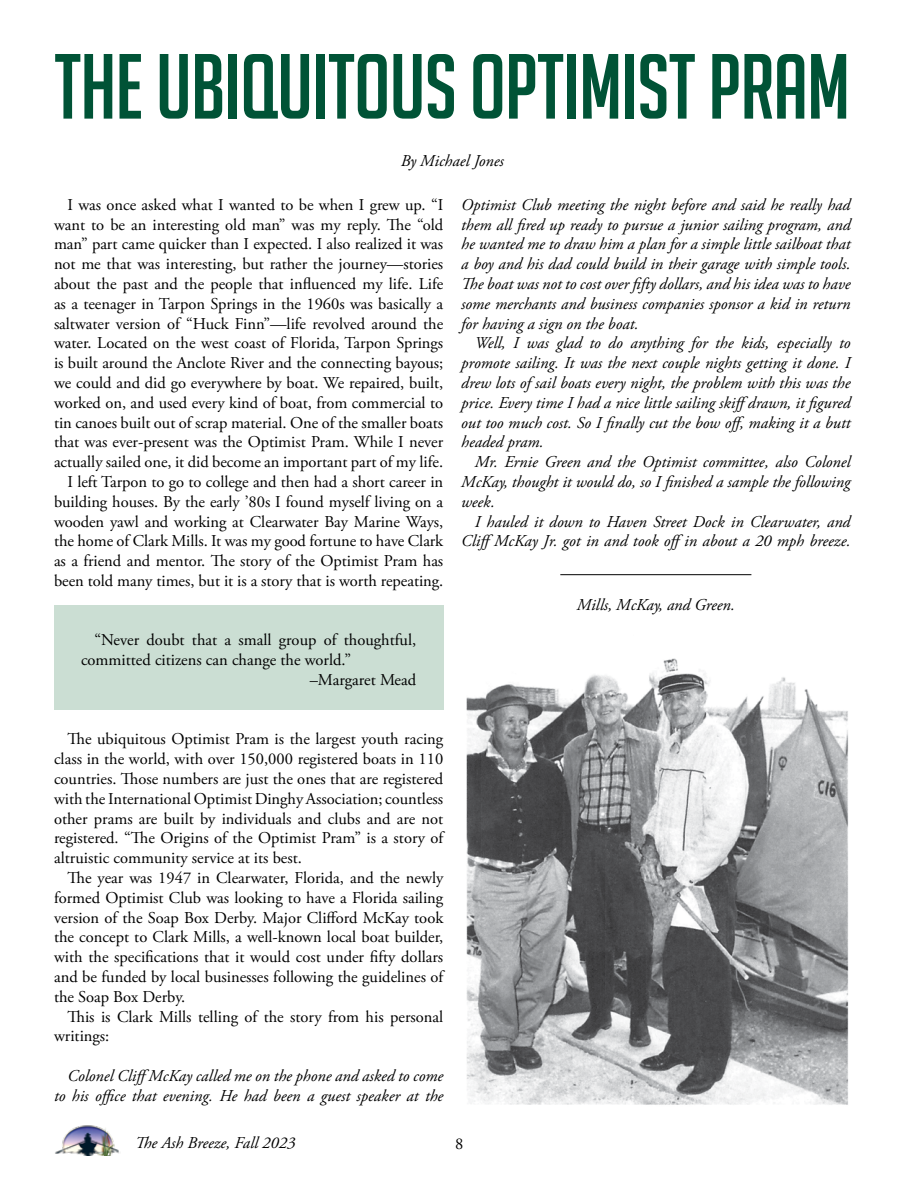
<style>
.page{position:relative;width:918px;height:1188px;background:#fff}
.page>*{position:absolute;margin:0;border:0;box-sizing:border-box;transform-origin:0 0}
.t1{font:90px "Big Noodle Titling";letter-spacing:-.01em;color:#005336}
.t2{font:16.5px/19.8px "Adobe Garamond Pro";color:#000;text-align:justify}
.t3{font:italic 16.5px/19.8px "Adobe Garamond Pro";color:#000;text-align:justify}
</style>
<div class="page">
<img style="left:55px;top:1125px;width:64px;height:31px">
<div style="left:54px;top:606px;width:389px;height:24px;background:#cbded3"></div>
<div style="left:54px;top:626px;width:389px;height:44px;background:#cbded3"></div>
<div style="left:54px;top:665px;width:389px;height:25px;background:#cbded3"></div>
<div style="left:54px;top:685px;width:389px;height:24px;background:#cbded3"></div>
<img style="left:466px;top:658px;width:383px;height:447px">
<hr style="left:560px;top:574px;width:191px;height:1px;background:#000">
<h1 class="t1" style="left:54px;top:38px;width:797px">THE UBIQUITOUS OPTIMIST PRAM</h1>
<p class="t3" style="left:401px;top:151px;width:104px">By Michael Jones</p>
<p class="t2" style="left:54px;top:195px;width:391px;text-align:right">I was once asked what I wanted to be when I grew up. “I want to be an interesting old man” was my reply. The “old man” part came quicker than I expected. I also realized it was not me that was interesting, but rather the journey—stories about the past and the people that influenced my life. Life as a teenager in Tarpon Springs in the 1960s was basically a saltwater version of “Huck Finn”—life revolved around the water. Located on the west coast of Florida, Tarpon Springs is built around the Anclote River and the connecting bayous; we could and did go everywhere by boat. We repaired, built, worked on, and used every kind of boat, from commercial to tin canoes built out of scrap material. One of the smaller boats that was ever-present was the Optimist Pram. While I never actually sailed one, it did become an important part of my life.<br>I left Tarpon to go to college and then had a short career in building houses. By the early ’80s I found myself living on a wooden yawl and working at Clearwater Bay Marine Ways, the home of Clark Mills. It was my good fortune to have Clark as a friend and mentor. The story of the Optimist Pram has been told many times, but it is a story that is worth repeating.</p>
<p class="t2" style="left:95px;top:631px;width:323px">“Never doubt that a small group of thoughtful,</p>
<p class="t2" style="left:81px;top:651px;width:272px">committed citizens can change the world.”</p>
<p class="t2" style="left:310px;top:670px;width:108px">–Margaret Mead</p>
<p class="t3" style="left:461px;top:195px;width:391px">Optimist Club meeting the night before and said he really had them all fired up ready to pursue a junior sailing program, and he wanted me to draw him a plan for a simple little sailboat that a boy and his dad could build in their garage with simple tools.<br>The boat was not to cost over fifty dollars, and his idea was to have some merchants and business companies sponsor a kid in return for having a sign on the boat.</p>
<p class="t3" style="left:461px;top:334px;width:391px;text-indent:13px">Well, I was glad to do anything for the kids, especially to promote sailing. It was the next couple nights getting it done. I drew lots of sail boats every night, the problem with this was the price. Every time I had a nice little sailing skiffdrawn, it figured out too much cost. So I finally cut the bow off, making it a butt headed pram.</p>
<p class="t3" style="left:461px;top:453px;width:391px;text-indent:13px">Mr. Ernie Green and the Optimist committee, also Colonel McKay, thought it would do, so I finished a sample the following week.</p>
<p class="t3" style="left:461px;top:512px;width:391px;text-align:right">I hauled it down to Haven Street Dock in Clearwater, and<br>CliffMcKay Jr. got in and took offin about a 20 mph breeze.</p>
<p class="t3" style="left:577px;top:595px;width:160px">Mills, McKay, and Green.</p>
<p class="t2" style="left:54px;top:730px;width:391px;text-indent:13px">The ubiquitous Optimist Pram is the largest youth racing class in the world, with over 150,000 registered boats in 110 countries. Those numbers are just the ones that are registered with the International Optimist Dinghy Association; countless other prams are built by individuals and clubs and are not registered. “The Origins of the Optimist Pram” is a story of altruistic community service at its best.</p>
<p class="t2" style="left:54px;top:868px;width:391px;text-indent:13px">The year was 1947 in Clearwater, Florida, and the newly formed Optimist Club was looking to have a Florida sailing version of the Soap Box Derby. Major Clifford McKay took the concept to Clark Mills, a well-known local boat builder, with the specifications that it would cost under fifty dollars and be funded by local businesses following the guidelines of the Soap Box Derby.</p>
<p class="t2" style="left:54px;top:1007px;width:391px;text-indent:13px">This is Clark Mills telling of the story from his personal writings:</p>
<p class="t3" style="left:54px;top:1066px;width:391px;text-align:right">Colonel CliffMcKay called me on the phone and asked to come to his office that evening. He had been a guest speaker at the</p>
<p class="t3" style="left:135px;top:1133px;width:162px">The Ash Breeze, Fall 2023</p>
<p class="t2" style="left:455px;top:1134px;width:10px">8</p>
</div>
